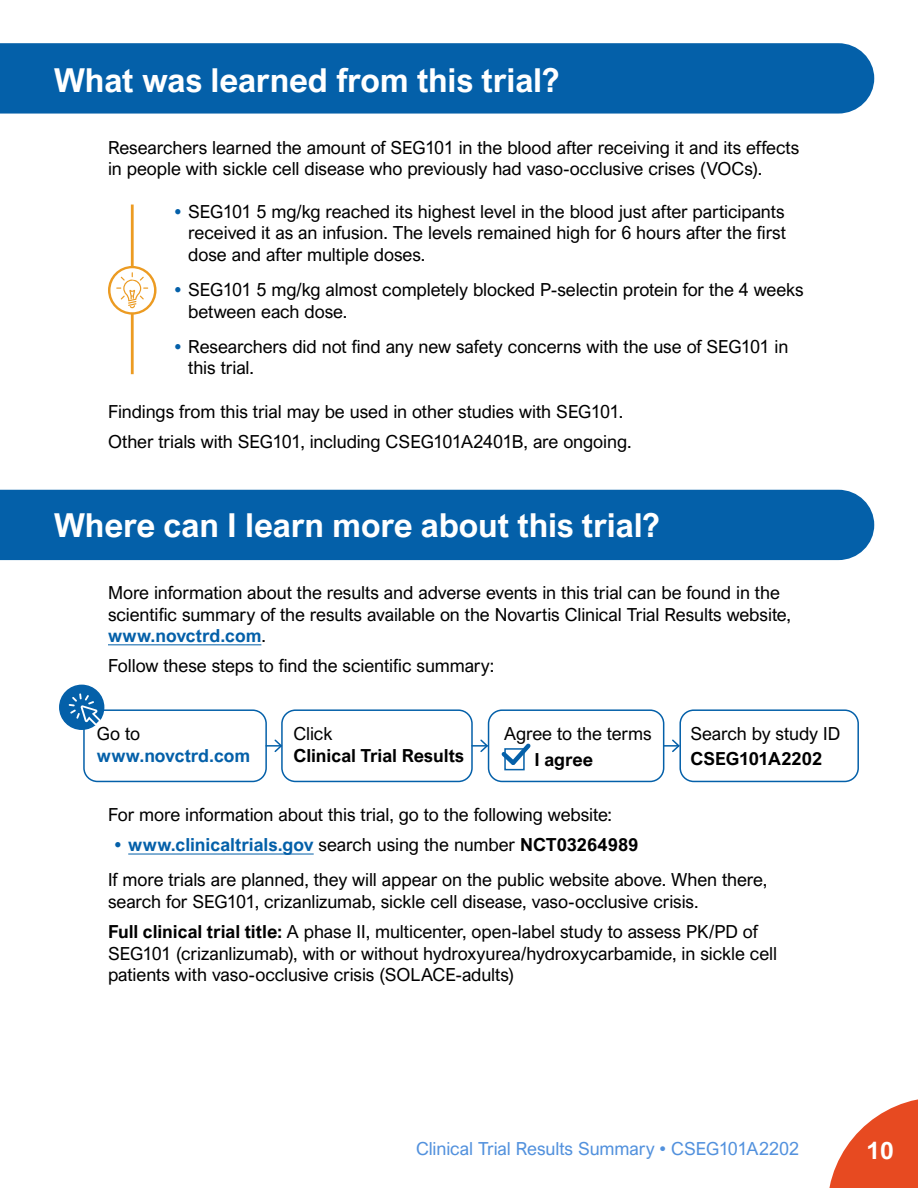
<style>
.page{position:relative;width:918px;height:1188px;background:#fff}
.page>*{position:absolute;margin:0;border:0;box-sizing:border-box;transform-origin:0 0}
.t1{font:700 33px "Arial Nova";letter-spacing:-.005em;color:#fff}
.t2{font:700 24px "Arial Nova";color:#fff}
.t3{font:18px/21.6px "Arial Nova";letter-spacing:-.005em;color:#000}
.t4{font:18px "Arial Nova";letter-spacing:-.01em;color:#5291dd}
.t5{font:700 18px "Arial Nova";letter-spacing:-.005em;color:#000}
.t6{font:700 18px "Arial Nova";letter-spacing:-.005em;color:#0460a9}
.s1{font-weight:700;color:#0460a9}
.s2{font-weight:700}
</style>
<div class="page">
<svg style="left:829px;top:1099px;width:89px;height:89px"></svg>
<div style="left:0;top:490px;width:874px;height:70px;background:#0460a9"></div>
<div style="left:0;top:43px;width:874px;height:71px;background:#0460a9"></div>
<hr style="left:108px;top:644px;width:153px;height:1px;background:#0460a9">
<hr style="left:128px;top:854px;width:186px;height:1px;background:#0460a9">
<svg style="left:116px;top:272px;width:32px;height:36px"></svg>
<div style="left:108px;top:266px;width:48px;height:49px;border:2px solid #ec9b22;border-radius:50%"></div>
<hr style="left:131px;top:205px;width:3px;height:62px;background:#ec9b22">
<hr style="left:131px;top:313px;width:3px;height:61px;background:#ec9b22">
<div style="left:83px;top:709px;width:184px;height:73px;border:2px solid #0460a9;border-radius:14px"></div>
<div style="left:281px;top:709px;width:192px;height:73px;border:2px solid #0460a9;border-radius:14px"></div>
<div style="left:488px;top:709px;width:176px;height:73px;border:2px solid #0460a9;border-radius:14px"></div>
<div style="left:679px;top:709px;width:180px;height:73px;border:2px solid #0460a9;border-radius:14px"></div>
<div style="left:60px;top:685px;width:44px;height:44px;background:#0460a9;border-radius:50%"></div>
<div style="left:59px;top:685px;width:45px;height:45px;border:2px solid #0460a9;border-radius:50%"></div>
<svg style="left:69px;top:693px;width:32px;height:32px"></svg>
<div style="left:504px;top:748px;width:21px;height:22px;border:2px solid #0460a9"></div>
<svg style="left:266px;top:738px;width:17px;height:16px"></svg>
<svg style="left:472px;top:738px;width:17px;height:16px"></svg>
<svg style="left:664px;top:738px;width:17px;height:16px"></svg>
<svg style="left:501px;top:743px;width:30px;height:26px"></svg>
<h1 class="t1" style="left:54px;top:61px;width:507px">What was learned from this trial?</h1>
<p class="t3" style="left:108px;top:136px;width:693px">Researchers learned the amount of SEG101 in the blood after receiving it and its effects in people with sickle cell disease who previously had vaso-occlusive crises (VOCs).</p>
<p class="t3" style="left:188px;top:200px;width:599px;text-align:justify;text-indent:-14px"><span class="s1">•</span> SEG101 5 mg/kg reached its highest level in the blood just after participants received it as an infusion. The levels remained high for 6 hours after the first dose and after multiple doses.</p>
<p class="t3" style="left:188px;top:279px;width:617px;text-indent:-14px"><span class="s1">•</span> SEG101 5 mg/kg almost completely blocked P-selectin protein for the 4 weeks between each dose.</p>
<p class="t3" style="left:188px;top:335px;width:602px;text-indent:-14px"><span class="s1">•</span> Researchers did not find any new safety concerns with the use of SEG101 in this trial.</p>
<p class="t3" style="left:108px;top:396px;width:525px;line-height:30.3px">Findings from this trial may be used in other studies with SEG101.<br>Other trials with SEG101, including CSEG101A2401B, are ongoing.</p>
<h1 class="t1" style="left:54px;top:506px;width:608px">Where can I learn more about this trial?</h1>
<p class="t3" style="left:108px;top:582px;width:685px">More information about the results and adverse events in this trial can be found in the scientific summary of the results available on the Novartis Clinical Trial Results website, <span class="s1">www.novctrd.com</span>.</p>
<p class="t3" style="left:108px;top:655px;width:388px">Follow these steps to find the scientific summary:</p>
<p class="t3" style="left:97px;top:723px;width:45px">Go to</p>
<p class="t6" style="left:97px;top:745px;width:155px">www.novctrd.com</p>
<p class="t3" style="left:293px;top:723px;width:40px">Click</p>
<p class="t5" style="left:293px;top:745px;width:172px">Clinical Trial Results</p>
<p class="t3" style="left:504px;top:723px;width:149px">Agree to the terms</p>
<p class="t5" style="left:535px;top:749px;width:60px">I agree</p>
<p class="t3" style="left:690px;top:723px;width:152px">Search by study ID</p>
<p class="t5" style="left:690px;top:748px;width:133px">CSEG101A2202</p>
<p class="t3" style="left:108px;top:804px;width:506px">For more information about this trial, go to the following website:</p>
<p class="t3" style="left:108px;top:827px;width:661px;line-height:35.1px;text-indent:7px"><span class="s1">• www.clinicaltrials.gov</span> search using the number <span class="s2">NCT03264989<br></span>If more trials are planned, they will appear on the public website above. When there,</p>
<p class="t3" style="left:108px;top:886px;width:651px;line-height:30.3px">search for SEG101, crizanlizumab, sickle cell disease, vaso-occlusive crisis.<br><span class="s2">Full clinical trial title:</span> A phase II, multicenter, open-label study to assess PK/PD of</p>
<p class="t3" style="left:108px;top:943px;width:671px">SEG101 (crizanlizumab), with or without hydroxyurea/hydroxycarbamide, in sickle cell patients with vaso-occlusive crisis (SOLACE-adults)</p>
<p class="t4" style="left:416px;top:1138px;width:384px">Clinical Trial Results Summary • CSEG101A2202</p>
<h2 class="t2" style="left:867px;top:1136px;width:29px">10</h2>
</div>
